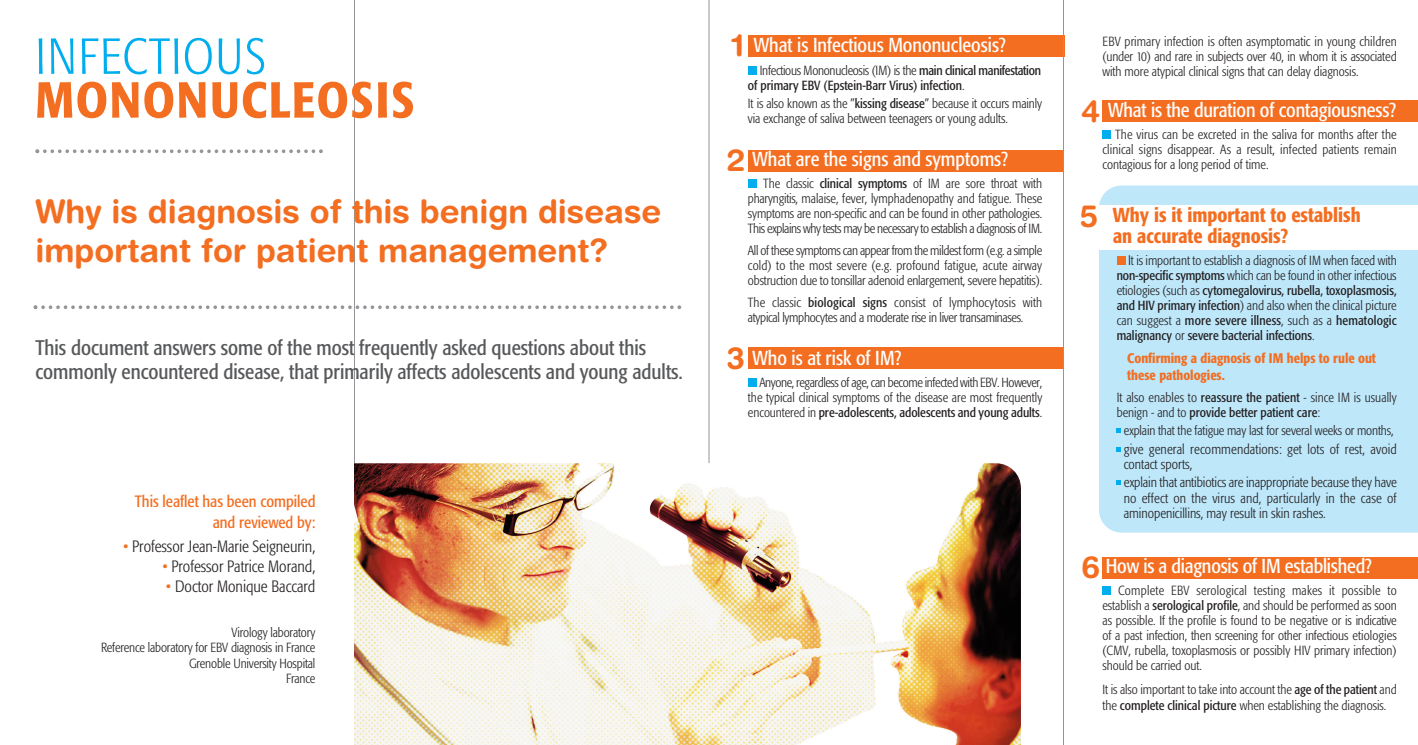
<style>
.page{position:relative;width:1418px;height:745px;background:#fff}
.page>*{position:absolute;margin:0;border:0;box-sizing:border-box;transform-origin:0 0}
.t1{font:500 condensed 50px "Formata";letter-spacing:.035em;color:#f36e21}
.t2{font:300 condensed 50px "Formata";letter-spacing:.035em;color:#00aeef}
.t3{font:700 32.5px/38.8px "Helvetica Rounded";color:#f36e21}
.t4{font:700 30.62px "Helvetica Rounded";color:#f36e21}
.t5{font:condensed 20.88px/23.8px "Formata";color:#57585a}
.t6{font:condensed 20px "Formata";color:#fff}
.t7{font:500 condensed 20px/21.2px "Formata";color:#f36e21}
.t8{font:300 condensed 16.25px "Formata";color:#231f20}
.t9{font:condensed 16.25px/21.2px "Formata";color:#f36e21;text-align:right}
.t10{font:300 condensed 13.75px/15px "Formata";letter-spacing:.01em;color:#231f20}
.t11{font:500 condensed 13.75px/16.2px "Formata";color:#f36e21}
.t12{font:300 condensed 13.12px/15px "Formata";letter-spacing:-.005em;color:#231f20;text-align:justify}
.t13{font:condensed 13.12px/15px "Formata";color:#231f20}
.s1{font-weight:300}
.s2{font-weight:400}
.s3{color:#f36e21}
.s4{font-size:13.75px}
</style>
<div class="page">
<div style="left:747px;top:347px;width:316px;height:21px;background:#f36e21"></div>
<div style="left:1099px;top:185px;width:318px;height:347px;background:#bee7fa"></div>
<div style="left:1102px;top:100px;width:315px;height:22px;background:#f36e21"></div>
<div style="left:1102px;top:556px;width:315px;height:22px;background:#f36e21"></div>
<div style="left:1098px;top:205px;width:319px;height:44px;background:#fff"></div>
<div style="left:747px;top:150px;width:316px;height:21px;background:#f36e21"></div>
<div style="left:747px;top:35px;width:317px;height:22px;background:#f36e21"></div>
<svg style="left:35px;top:149px;width:288px;height:4px"></svg>
<hr style="left:354px;top:0;width:1px;height:744px;background:#939598">
<hr style="left:708px;top:0;width:1px;height:744px;background:#939598">
<div style="left:748px;top:378px;width:8px;height:9px;background:#00aeef"></div>
<div style="left:748px;top:179px;width:8px;height:9px;background:#00aeef"></div>
<div style="left:748px;top:66px;width:8px;height:8px;background:#00aeef"></div>
<div style="left:1102px;top:586px;width:9px;height:8px;background:#00aeef"></div>
<svg style="left:1116px;top:480px;width:4px;height:4px"></svg>
<svg style="left:1116px;top:447px;width:4px;height:4px"></svg>
<svg style="left:1116px;top:428px;width:4px;height:4px"></svg>
<div style="left:1116px;top:256px;width:9px;height:9px;background:#f36e21"></div>
<div style="left:1102px;top:130px;width:9px;height:9px;background:#00aeef"></div>
<img style="left:354px;top:463px;width:666px;height:281px">
<hr style="left:1063px;top:0;width:1px;height:744px;background:#939598">
<svg style="left:34px;top:305px;width:647px;height:4px"></svg>
<h3 class="t4" style="left:731px;top:34px;width:14px">1</h3>
<h3 class="t6" style="left:754px;top:37px;width:253px">What is Infectious Mononucleosis?</h3>
<p class="t13" style="left:748px;top:63px;width:294px;text-indent:12px"><span class="s1">Infectious Mononucleosis (IM) is the</span> main clinical manifestation of primary EBV (Epstein-Barr Virus) infection<span class="s1">.</span></p>
<p class="t12" style="left:748px;top:97px;width:296px">It is also known as the ”<span class="s2">kissing disease</span>” because it occurs mainly via exchange of saliva between teenagers or young adults.</p>
<h3 class="t6" style="left:752px;top:150px;width:257px">What are the signs and symptoms?</h3>
<p class="t12" style="left:748px;top:177px;width:296px;text-indent:15px">The classic <span class="s2">clinical symptoms</span> of IM are sore throat with pharyngitis, malaise, fever, lymphadenopathy and fatigue. These symptoms are non-specific and can be found in other pathologies.<br>This explains why tests may be necessary to establish a diagnosis of IM.</p>
<p class="t12" style="left:748px;top:244px;width:296px">All of these symptoms can appear from the mildest form (e.g. a simple cold) to the most severe (e.g. profound fatigue, acute airway obstruction due to tonsillar adenoid enlargement, severe hepatitis).</p>
<p class="t12" style="left:748px;top:296px;width:296px">The classic <span class="s2">biological signs</span> consist of lymphocytosis with atypical lymphocytes and a moderate rise in liver transaminases.</p>
<h3 class="t6" style="left:752px;top:349px;width:151px">Who is at risk of IM?</h3>
<p class="t12" style="left:748px;top:376px;width:296px;text-indent:11px">Anyone, regardless of age, can become infected with EBV. However, the typical clinical symptoms of the disease are most frequently encountered in <span class="s2">pre-adolescents, adolescents and young adults</span>.</p>
<h1 class="t2" style="left:35px;top:35px;width:232px">INFECTIOUS</h1>
<h1 class="t1" style="left:35px;top:79px;width:380px">MONONUCLEOSIS</h1>
<h3 class="t4" style="left:726px;top:149px;width:20px">2</h3>
<h2 class="t3" style="left:35px;top:195px;width:627px">Why is diagnosis of this benign disease important for patient management?</h2>
<h3 class="t5" style="left:35px;top:337px;width:649px">This document answers some of the most frequently asked questions about this commonly encountered disease, that primarily affects adolescents and young adults.</h3>
<h3 class="t4" style="left:726px;top:346px;width:20px">3</h3>
<p class="t9" style="left:135px;top:491px;width:182px">This leaflet has been compiled and reviewed by:</p>
<p class="t8" style="left:123px;top:539px;width:194px"><span class="s3">•</span> Professor Jean-Marie Seigneurin,</p>
<p class="t8" style="left:162px;top:559px;width:155px"><span class="s3">•</span> Professor Patrice Morand,</p>
<p class="t8" style="left:166px;top:579px;width:151px"><span class="s3">•</span> Doctor Monique Baccard</p>
<p class="t12" style="left:101px;top:626px;width:216px;text-align:right">Virology laboratory<br>Reference laboratory for EBV diagnosis in France<br>Grenoble University Hospital<br>France</p>
<p class="t12" style="left:1102px;top:34px;width:296px">EBV primary infection is often asymptomatic in young children (under 10) and rare in subjects over 40, in whom it is associated with more atypical clinical signs that can delay diagnosis.</p>
<h3 class="t6" style="left:1108px;top:102px;width:289px">What is the duration of contagiousness?</h3>
<p class="t12" style="left:1102px;top:128px;width:296px;text-indent:13px">The virus can be excreted in the saliva for months after the clinical signs disappear. As a result, infected patients remain contagious for a long period of time.</p>
<h3 class="t7" style="left:1112px;top:205px;width:249px">Why is it important to establish an accurate diagnosis?</h3>
<p class="t12" style="left:1116px;top:253px;width:281px;text-indent:11px"><span class="s4">I</span>t is important to establish a diagnosis of IM when faced with <span class="s2">non-specific symptoms</span> which can be found in other infectious etiologies (such as <span class="s2">cytomegalovirus, rubella, toxoplasmosis, and HIV primary infection</span>) and also when the clinical picture can suggest a <span class="s2">more severe illness</span>, such as a <span class="s2">hematologic malignancy</span> or <span class="s2">severe bacterial infections</span>.</p>
<p class="t11" style="left:1127px;top:351px;width:250px">Confirming a diagnosis of IM helps to rule out these pathologies.</p>
<p class="t12" style="left:1116px;top:390px;width:281px">It also enables to <span class="s2">reassure the patient</span> - since IM is usually benign - and to <span class="s2">provide better patient care</span>:</p>
<p class="t12" style="left:1123px;top:424px;width:271px">explain that the fatigue may last for several weeks or months,</p>
<p class="t10" style="left:1123px;top:442px;width:274px">give general recommendations: get lots of rest, avoid contact sports,</p>
<p class="t10" style="left:1123px;top:476px;width:274px;text-align:justify">explain that antibiotics are inappropriate because they have no effect on the virus and, particularly in the case of aminopenicillins, may result in skin rashes.</p>
<h3 class="t6" style="left:1105px;top:557px;width:267px">How is a diagnosis of IM established?</h3>
<p class="t12" style="left:1102px;top:583px;width:296px;text-indent:16px">Complete EBV serological testing makes it possible to establish a <span class="s2">serological profile</span>, and should be performed as soon as possible. If the profile is found to be negative or is indicative of a past infection, then screening for other infectious etiologies (CMV, rubella, toxoplasmosis or possibly HIV primary infection) should be carried out.</p>
<p class="t12" style="left:1102px;top:681px;width:296px;line-height:16.2px">It is also important to take into account the <span class="s2">age of the patient</span> and the <span class="s2">complete clinical picture</span> when establishing the diagnosis.</p>
<h3 class="t4" style="left:1081px;top:100px;width:20px">4</h3>
<h3 class="t4" style="left:1080px;top:204px;width:20px">5</h3>
<h3 class="t4" style="left:1081px;top:555px;width:20px">6</h3>
</div>
